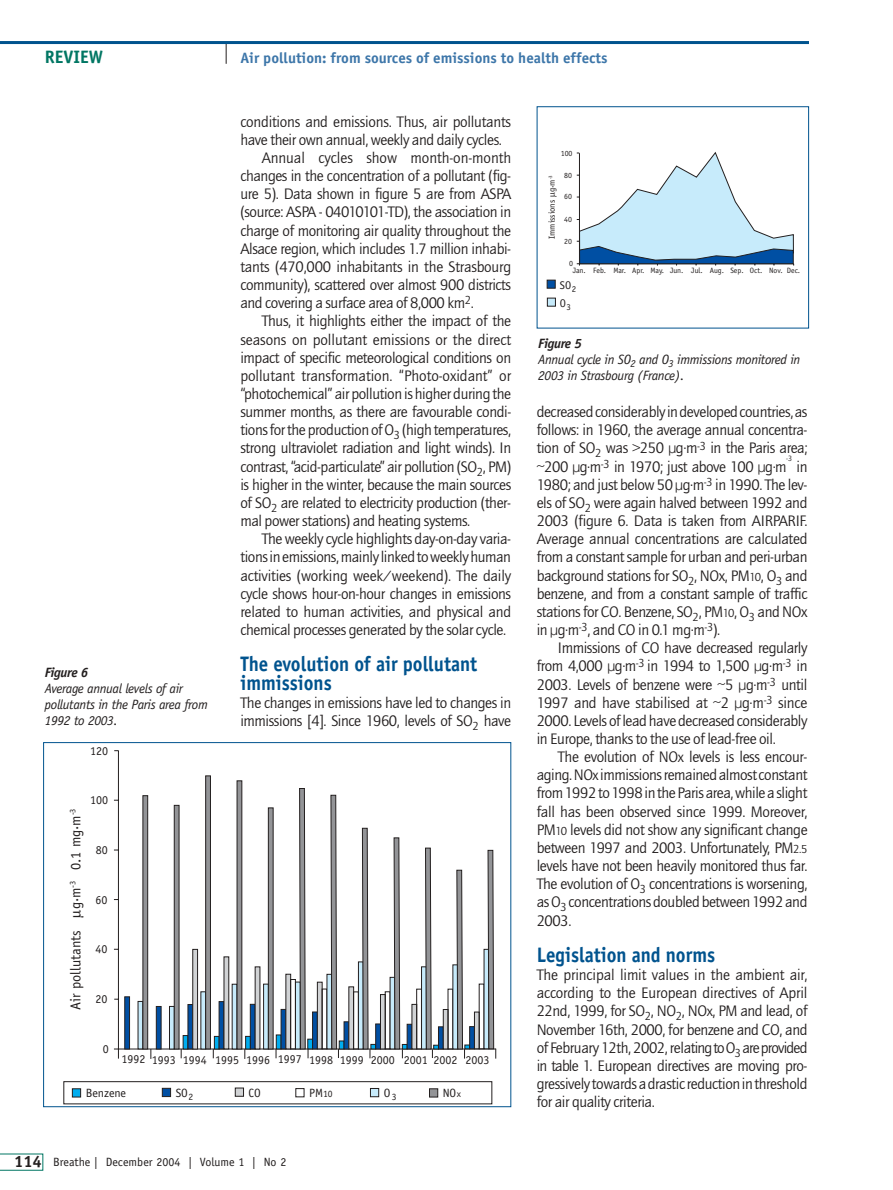
<style>
.page{position:relative;width:893px;height:1190px;background:#fff}
.page>*{position:absolute;margin:0;border:0;box-sizing:border-box;transform-origin:0 0}
.t1{font:700 21px/18.1px "Officina Sans";color:#00538e;scale:.9 1}
.t2{font:700 18px "Officina Sans";color:#007663}
.t3{font:15.75px/18.1px "Quay";letter-spacing:-.025em;color:#231f1f;text-align:justify}
.t4{font:15.75px "Quay";letter-spacing:-.005em;color:#231f1f}
.t5{font:700 15px "Officina Sans";color:#3d76a9}
.t6{font:14.4px "Officina Sans";color:#231f1f}
.t7{font:italic 13.5px/15.8px "Officina Sans";letter-spacing:-.025em;color:#231f1f}
.t8{font:italic 700 13.5px "Officina Sans";letter-spacing:-.03em;color:#231f1f}
.t9{font:12px "Officina Sans";color:#231f1f}
.t10{font:11.1px/18.1px "Officina Sans";color:#231f1f}
.t11{font:8.7px "Officina Sans";color:#231f1f}
.t12{font:7.8px "Officina Sans";color:#231f1f}
.t13{font:7.8px "Quay";color:#231f1f}
.t14{font:7.65px "Officina Sans";color:#231f1f}
.s1{font-size:9.6px}
.s2{font-weight:700;font-size:16.5px}
.s3{font-weight:700}
.s4{font-size:12px}
.s5{font-size:15px}
</style>
<div class="page">
<svg style="left:226px;top:44px;width:1px;height:20px"></svg>
<svg style="left:0;top:1153px;width:43px;height:17px"></svg>
<hr style="left:0;top:41px;width:809px;height:3px;background:#00538e">
<svg style="left:576px;top:152px;width:218px;height:113px"></svg>
<div style="left:547px;top:280px;width:8px;height:8px;background:#004fa3;border:1px solid #231f1f"></div>
<div style="left:547px;top:298px;width:8px;height:8px;background:#c7ebfb;border:1px solid #231f1f"></div>
<div style="left:536px;top:106px;width:273px;height:222px;border:1px solid #00538e"></div>
<hr style="left:118px;top:750px;width:1px;height:308px;background:#231f1f">
<svg style="left:205px;top:775px;width:6px;height:13px"></svg>
<svg style="left:237px;top:780px;width:5px;height:8px"></svg>
<svg style="left:63px;top:788px;width:433px;height:316px"></svg>
<p class="t2" style="left:45px;top:50px;width:60px">REVIEW</p>
<p class="t5" style="left:240px;top:52px;width:368px">Air pollution: from sources of emissions to health effects</p>
<p class="t8" style="left:45px;top:667px;width:45px">Figure 6</p>
<p class="t7" style="left:45px;top:682px;width:165px">Average annual levels of air pollutants in the Paris area from<br>1992 to 2003.</p>
<p class="t9" style="left:90px;top:746px;width:19px">120</p>
<p class="t9" style="left:90px;top:795px;width:19px">100</p>
<p class="t6" style="left:70px;top:909px;width:103px;rotate:-90deg">g.m<sup>-3</sup> 0.1 mg.m<sup>-3</sup></p>
<p class="t6" style="left:70px;top:1010px;width:81px;rotate:-90deg">Air pollutants</p>
<p class="t9" style="left:96px;top:845px;width:14px">80</p>
<p class="t9" style="left:96px;top:895px;width:14px">60</p>
<p class="t9" style="left:95px;top:944px;width:13px">40</p>
<p class="t9" style="left:96px;top:994px;width:14px">20</p>
<p class="t9" style="left:103px;top:1044px;width:7px">0</p>
<p class="t3" style="left:240px;top:114px;width:272px">conditions and emissions. Thus, air pollutants</p>
<p class="t3" style="left:240px;top:132px;width:263px">have their own annual, weekly and daily cycles.</p>
<p class="t4" style="left:262px;top:152px;width:251px">Annual cycles show month-on-month</p>
<p class="t3" style="left:240px;top:168px;width:272px">changes in the concentration of a pollutant (fig-</p>
<p class="t3" style="left:240px;top:186px;width:272px">ure 5). Data shown in figure 5 are from ASPA</p>
<p class="t3" style="left:240px;top:204px;width:272px">(source: ASPA - 04010101-TD), the association in</p>
<p class="t3" style="left:240px;top:223px;width:272px">charge of monitoring air quality throughout the</p>
<p class="t3" style="left:240px;top:241px;width:272px">Alsace region, which includes 1.7 million inhabi-</p>
<p class="t3" style="left:240px;top:259px;width:272px">tants (470,000 inhabitants in the Strasbourg</p>
<p class="t3" style="left:240px;top:277px;width:272px">community), scattered over almost 900 districts</p>
<p class="t3" style="left:240px;top:295px;width:235px">and covering a surface area of 8,000 km<sup>2</sup>.</p>
<p class="t3" style="left:262px;top:313px;width:251px">Thus, it highlights either the impact of the</p>
<p class="t4" style="left:240px;top:333px;width:272px">seasons on pollutant emissions or the direct</p>
<p class="t3" style="left:240px;top:350px;width:272px">impact of specific meteorological conditions on</p>
<p class="t4" style="left:240px;top:369px;width:272px">pollutant transformation. “Photo-oxidant” or</p>
<p class="t3" style="left:240px;top:386px;width:272px">“photochemical” air pollution is higher during the</p>
<p class="t3" style="left:240px;top:404px;width:272px">summer months, as there are favourable condi-</p>
<p class="t3" style="left:240px;top:422px;width:272px">tions for the production of O<sub>3</sub> (high temperatures,</p>
<p class="t3" style="left:240px;top:440px;width:272px">strong ultraviolet radiation and light winds). In</p>
<p class="t3" style="left:240px;top:459px;width:272px">contrast, “acid-particulate” air pollution (SO<sub>2</sub>, PM)</p>
<p class="t3" style="left:240px;top:477px;width:272px">is higher in the winter, because the main sources</p>
<p class="t3" style="left:240px;top:495px;width:272px">of SO<sub>2</sub> are related to electricity production (ther-</p>
<p class="t3" style="left:240px;top:513px;width:231px">mal power stations) and heating systems.</p>
<p class="t3" style="left:262px;top:531px;width:251px">The weekly cycle highlights day-on-day varia-</p>
<p class="t3" style="left:240px;top:549px;width:272px">tions in emissions, mainly linked to weekly human</p>
<p class="t3" style="left:240px;top:567px;width:272px">activities (working week/weekend). The daily</p>
<p class="t3" style="left:240px;top:586px;width:272px">cycle shows hour-on-hour changes in emissions</p>
<p class="t3" style="left:240px;top:604px;width:272px">related to human activities, and physical and</p>
<p class="t3" style="left:240px;top:622px;width:267px">chemical processes generated by the solar cycle.</p>
<h1 class="t1" style="left:240px;top:657px;width:265px">The evolution of air pollutant immissions</h1>
<p class="t3" style="left:240px;top:695px;width:272px">The changes in emissions have led to changes in immissions [4]. Since 1960, levels of SO<sub>2</sub> have</p>
<p class="t9" style="left:121px;top:1054px;width:369px">1992 1993 1994 1995 1996 1997 1998 1999 2000 2001 2002 2003</p>
<p class="t9" style="left:86px;top:1088px;width:42px">Benzene</p>
<p class="t9" style="left:176px;top:1088px;width:19px">SO<sub>2</sub></p>
<p class="t9" style="left:248px;top:1088px;width:14px">CO</p>
<p class="t9" style="left:309px;top:1088px;width:25px">PM<span class="s1">10</span></p>
<p class="t9" style="left:384px;top:1088px;width:14px">O<sub>3</sub></p>
<p class="t9" style="left:443px;top:1088px;width:20px">NO<span class="s1">x</span></p>
<p class="t9" style="left:14px;top:1157px;width:274px"><span class="s2">114</span> Breathe | December 2004 | Volume 1 | No 2</p>
<p class="t12" style="left:560px;top:151px;width:13px">100</p>
<p class="t12" style="left:564px;top:172px;width:9px">80</p>
<p class="t12" style="left:564px;top:194px;width:9px">60</p>
<p class="t12" style="left:564px;top:217px;width:9px">40</p>
<p class="t12" style="left:564px;top:239px;width:9px">20</p>
<p class="t12" style="left:569px;top:260px;width:5px">0</p>
<p class="t11" style="left:548px;top:239px;width:66px;rotate:-90deg">Immissions g.m<sup>-3</sup></p>
<p class="t14" style="left:572px;top:268px;width:229px">Jan. Feb. Mar. Apr. May. Jun. Jul. Aug. Sep. Oct. Nov. Dec.</p>
<p class="t10" style="left:560px;top:277px;width:18px">SO<sub>2<br></sub>O<sub>3</sub></p>
<p class="t7" style="left:538px;top:337px;width:263px"><span class="s3">Figure 5<br></span>Annual cycle in SO<sub>2</sub> and O<sub>3</sub> immissions monitored in<br>2003 in Strasbourg (France).</p>
<p class="t3" style="left:536px;top:404px;width:272px">decreased considerably in developed countries, as follows: in 1960, the average annual concentra&shy;tion of SO<sub>2</sub> was &gt;250 µg·m<sup>-3</sup> in the Paris area; ~200 µg·m<sup>-3</sup> in 1970; just above 100 µg·m</p>
<p class="t13" style="left:786px;top:455px;width:7px">-3</p>
<p class="t3" style="left:536px;top:459px;width:272px;text-indent:260px">in 1980; and just below 50 µg·m<sup>-3</sup> in 1990. The lev&shy;els of SO<sub>2</sub> were again halved between 1992 and 2003 (figure 6. Data is taken from AIRPARIF.<br>Average annual concentrations are calculated from a constant sample for urban and peri-urban background stations for SO<sub>2</sub>, NOx, PM<span class="s4">10</span>, O<sub>3</sub> and benzene, and from a constant sample of traffic stations for CO. Benzene, SO<sub>2</sub>, PM<span class="s4">10</span>, O<sub>3</sub> and NOx in µg·m<sup>-3</sup>, and CO in 0.1 mg·m<sup>-3</sup>).</p>
<p class="t3" style="left:536px;top:640px;width:272px;text-indent:21px">Immissions of CO have decreased regularly from 4,000 µg·m<sup>-3</sup> in 1994 to 1,500 µg·m<sup>-3</sup> in 2003. Levels of benzene were ~5 µg·m<sup>-3</sup> until 1997 and have stabilised at ~2 µg·m<sup>-3</sup> since 2000. Levels of lead have decreased considerably in Europe, thanks to the use of lead-free oil.</p>
<p class="t3" style="left:536px;top:749px;width:272px;text-indent:21px">The evolution of NO<span class="s5">x</span> levels is less encour&shy;aging. NO<span class="s5">x</span>immissions remained almost constant from 1992 to 1998 in the Paris area, while a slight fall has been observed since 1999. Moreover, PM<span class="s4">10</span> levels did not show any significant change between 1997 and 2003. Unfortunately, PM<span class="s4">2.5 </span>levels have not been heavily monitored thus far.<br>The evolution of O<sub>3</sub> concentrations is worsening, as O<sub>3</sub> concentrations doubled between 1992 and 2003.</p>
<h1 class="t1" style="left:536px;top:947px;width:200px">Legislation and norms</h1>
<p class="t3" style="left:536px;top:967px;width:272px">The principal limit values in the ambient air, according to the European directives of April 22nd, 1999, for SO<sub>2</sub>, NO<sub>2</sub>, NO<span class="s5">x</span>, PM and lead, of November 16th, 2000, for benzene and CO, and of February 12th, 2002, relating to O<sub>3</sub>are provided in table 1. European directives are moving pro&shy;gressively towards a drastic reduction in threshold for air quality criteria.</p>
</div>
